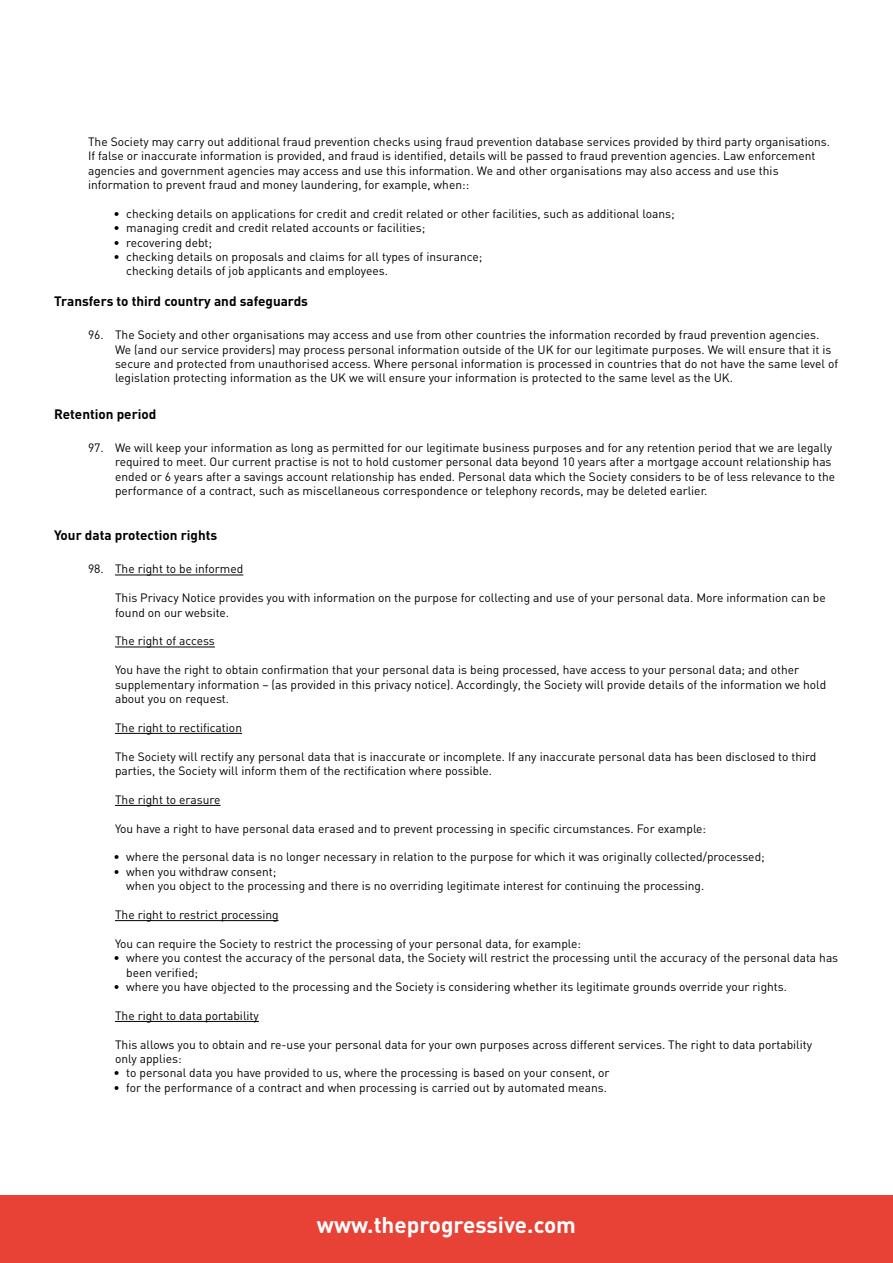
<style>
.page{position:relative;width:893px;height:1263px;background:#fff}
.page>*{position:absolute;margin:0;border:0;box-sizing:border-box;transform-origin:0 0}
.t1{font:700 22.5px "DIN";color:#fff}
.t2{font:700 13.5px "DIN";color:#000}
.t3{font:12px/14.4px "DIN";color:#000}
</style>
<div class="page">
<hr style="left:115px;top:575px;width:128px;height:1px;background:#000">
<hr style="left:115px;top:647px;width:100px;height:1px;background:#000">
<hr style="left:115px;top:733px;width:127px;height:1px;background:#000">
<hr style="left:115px;top:805px;width:106px;height:1px;background:#000">
<hr style="left:115px;top:920px;width:164px;height:1px;background:#000">
<hr style="left:115px;top:1021px;width:144px;height:1px;background:#000">
<div style="left:0;top:1195px;width:893px;height:68px;background:#e84237"></div>
<p class="t3" style="left:88px;top:134px;width:743px">The Society may carry out additional fraud prevention checks using fraud prevention database services provided by third party organisations.<br>If false or inaccurate information is provided, and fraud is identified, details will be passed to fraud prevention agencies. Law enforcement agencies and government agencies may access and use this information. We and other organisations may also access and use this information to prevent fraud and money laundering, for example, when::</p>
<p class="t3" style="left:114px;top:206px;width:563px">• checking details on applications for credit and credit related or other facilities, such as additional loans;</p>
<p class="t3" style="left:114px;top:220px;width:313px">• managing credit and credit related accounts or facilities;</p>
<p class="t3" style="left:114px;top:235px;width:100px">• recovering debt;</p>
<p class="t3" style="left:126px;top:249px;width:358px;text-indent:-13px">• checking details on proposals and claims for all types of insurance; checking details of job applicants and employees.</p>
<p class="t2" style="left:54px;top:292px;width:255px">Transfers to third country and safeguards</p>
<p class="t3" style="left:115px;top:327px;width:725px;text-indent:-27px">96. The Society and other organisations may access and use from other countries the information recorded by fraud prevention agencies.<br>We (and our service providers) may process personal information outside of the UK for our legitimate purposes. We will ensure that it is secure and protected from unauthorised access. Where personal information is processed in countries that do not have the same level of legislation protecting information as the UK we will ensure your information is protected to the same level as the UK.</p>
<p class="t2" style="left:54px;top:405px;width:104px">Retention period</p>
<p class="t3" style="left:115px;top:440px;width:722px;text-indent:-27px">97. We will keep your information as long as permitted for our legitimate business purposes and for any retention period that we are legally required to meet. Our current practise is not to hold customer personal data beyond 10 years after a mortgage account relationship has ended or 6 years after a savings account relationship has ended. Personal data which the Society considers to be of less relevance to the performance of a contract, such as miscellaneous correspondence or telephony records, may be deleted earlier.</p>
<p class="t2" style="left:54px;top:526px;width:165px">Your data protection rights</p>
<p class="t3" style="left:88px;top:561px;width:157px">98. The right to be informed</p>
<p class="t3" style="left:115px;top:590px;width:712px">This Privacy Notice provides you with information on the purpose for collecting and use of your personal data. More information can be found on our website.</p>
<p class="t3" style="left:115px;top:633px;width:101px">The right of access</p>
<p class="t3" style="left:115px;top:662px;width:713px">You have the right to obtain confirmation that your personal data is being processed, have access to your personal data; and other supplementary information – (as provided in this privacy notice). Accordingly, the Society will provide details of the information we hold about you on request.</p>
<p class="t3" style="left:115px;top:720px;width:129px">The right to rectification</p>
<p class="t3" style="left:115px;top:749px;width:703px">The Society will rectify any personal data that is inaccurate or incomplete. If any inaccurate personal data has been disclosed to third parties, the Society will inform them of the rectification where possible.</p>
<p class="t3" style="left:115px;top:792px;width:107px">The right to erasure</p>
<p class="t3" style="left:115px;top:821px;width:593px">You have a right to have personal data erased and to prevent processing in specific circumstances. For example:</p>
<p class="t3" style="left:114px;top:849px;width:653px">• where the personal data is no longer necessary in relation to the purpose for which it was originally collected/processed;</p>
<p class="t3" style="left:126px;top:864px;width:580px;text-indent:-13px">• when you withdraw consent;<br>when you object to the processing and there is no overriding legitimate interest for continuing the processing.</p>
<p class="t3" style="left:115px;top:907px;width:165px">The right to restrict processing</p>
<p class="t3" style="left:115px;top:936px;width:468px">You can require the Society to restrict the processing of your personal data, for example:</p>
<p class="t3" style="left:126px;top:950px;width:713px;text-indent:-13px">• where you contest the accuracy of the personal data, the Society will restrict the processing until the accuracy of the personal data has been verified;</p>
<p class="t3" style="left:114px;top:979px;width:675px">• where you have objected to the processing and the Society is considering whether its legitimate grounds override your rights.</p>
<p class="t3" style="left:115px;top:1008px;width:145px">The right to data portability</p>
<p class="t3" style="left:115px;top:1037px;width:699px">This allows you to obtain and re-use your personal data for your own purposes across different services. The right to data portability only applies:</p>
<p class="t3" style="left:114px;top:1065px;width:498px">• to personal data you have provided to us, where the processing is based on your consent, or</p>
<p class="t3" style="left:114px;top:1080px;width:495px">• for the performance of a contract and when processing is carried out by automated means.</p>
<h1 class="t1" style="left:317px;top:1210px;width:261px">www.theprogressive.com</h1>
</div>
